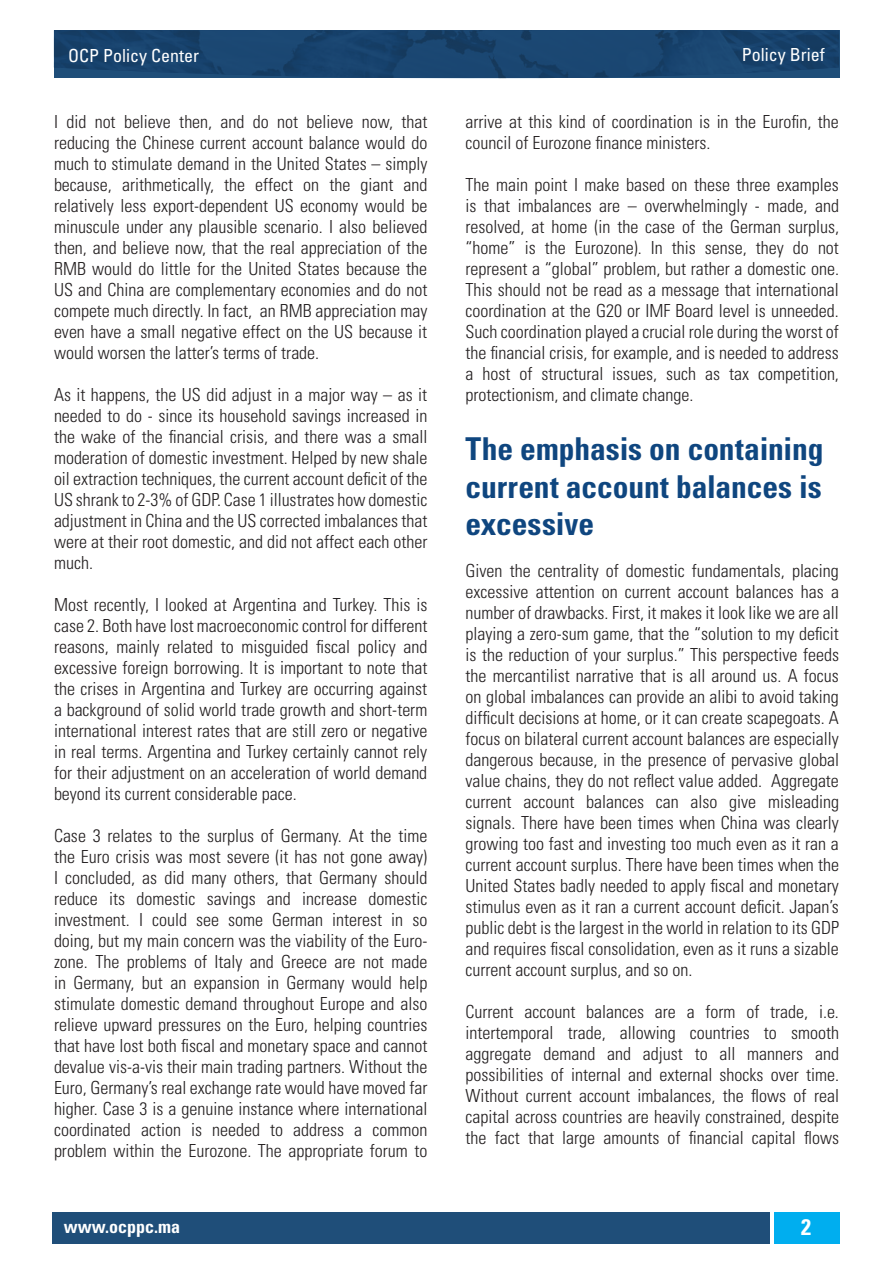
<style>
.page{position:relative;width:893px;height:1263px;background:#fff}
.page>*{position:absolute;margin:0;border:0;box-sizing:border-box;transform-origin:0 0}
.t1{font:700 condensed 31.5px/37.8px "Univers LT Std";letter-spacing:-.005em;color:#0f467f;text-align:justify}
.t2{font:700 condensed 22.5px "Univers LT Std";color:#fff}
.t3{font:300 condensed 18px/21px "Univers LT Std";color:#231f20;text-align:justify}
.t4{font:condensed 18px "Univers LT Std";color:#fff}
.t5{font:700 condensed 18px "Univers LT Std";color:#fff}
</style>
<div class="page">
<div style="left:52px;top:1212px;width:718px;height:31px;background:#1f4e79"></div>
<div style="left:774px;top:1212px;width:65px;height:31px;background:#00aeef"></div>
<img style="left:54px;top:30px;width:785px;height:49px">
<p class="t4" style="left:68px;top:44px;width:133px">OCP Policy Center</p>
<p class="t4" style="left:742px;top:43px;width:84px">Policy Brief</p>
<p class="t3" style="left:54px;top:111px;width:375px">I did not believe then, and do not believe now, that reducing the Chinese current account balance would do much to stimulate demand in the United States – simply because, arithmetically, the effect on the giant and relatively less export-dependent US economy would be minuscule under any plausible scenario. I also believed then, and believe now, that the real appreciation of the RMB would do little for the United States because the US and China are complementary economies and do not compete much directly. In fact, an RMB appreciation may even have a small negative effect on the US because it would worsen the latter’s terms of trade.</p>
<p class="t3" style="left:54px;top:384px;width:375px">As it happens, the US did adjust in a major way – as it needed to do - since its household savings increased in the wake of the financial crisis, and there was a small moderation of domestic investment. Helped by new shale oil extraction techniques, the current account deficit of the US shrank to 2-3% of GDP. Case 1 illustrates how domestic adjustment in China and the US corrected imbalances that were at their root domestic, and did not affect each other much.</p>
<p class="t3" style="left:54px;top:594px;width:375px">Most recently, I looked at Argentina and Turkey. This is case 2. Both have lost macroeconomic control for different reasons, mainly related to misguided fiscal policy and excessive foreign borrowing. It is important to note that the crises in Argentina and Turkey are occurring against a background of solid world trade growth and short-term international interest rates that are still zero or negative in real terms. Argentina and Turkey certainly cannot rely for their adjustment on an acceleration of world demand beyond its current considerable pace.</p>
<p class="t3" style="left:54px;top:825px;width:375px">Case 3 relates to the surplus of Germany. At the time the Euro crisis was most severe (it has not gone away)<br>I concluded, as did many others, that Germany should reduce its domestic savings and increase domestic investment. I could see some German interest in so doing, but my main concern was the viability of the Euro&shy;zone. The problems of Italy and Greece are not made in Germany, but an expansion in Germany would help stimulate domestic demand throughout Europe and also relieve upward pressures on the Euro, helping countries that have lost both fiscal and monetary space and cannot devalue vis-a-vis their main trading partners. Without the Euro, Germany’s real exchange rate would have moved far higher. Case 3 is a genuine instance where international coordinated action is needed to address a common problem within the Eurozone. The appropriate forum to</p>
<p class="t3" style="left:466px;top:111px;width:375px">arrive at this kind of coordination is in the Eurofin, the council of Eurozone finance ministers.</p>
<p class="t3" style="left:466px;top:174px;width:375px">The main point I make based on these three examples is that imbalances are – overwhelmingly - made, and resolved, at home (in the case of the German surplus, “home” is the Eurozone). In this sense, they do not represent a “global” problem, but rather a domestic one.<br>This should not be read as a message that international coordination at the G20 or IMF Board level is unneeded.<br>Such coordination played a crucial role during the worst of the financial crisis, for example, and is needed to address a host of structural issues, such as tax competition, protectionism, and climate change.</p>
<h1 class="t1" style="left:466px;top:429px;width:359px">The emphasis on containing current account balances is excessive</h1>
<p class="t3" style="left:466px;top:560px;width:375px">Given the centrality of domestic fundamentals, placing excessive attention on current account balances has a number of drawbacks. First, it makes it look like we are all playing a zero-sum game, that the “solution to my deficit is the reduction of your surplus.” This perspective feeds the mercantilist narrative that is all around us. A focus on global imbalances can provide an alibi to avoid taking difficult decisions at home, or it can create scapegoats. A focus on bilateral current account balances are especially dangerous because, in the presence of pervasive global value chains, they do not reflect value added. Aggregate current account balances can also give misleading signals. There have been times when China was clearly growing too fast and investing too much even as it ran a current account surplus. There have been times when the United States badly needed to apply fiscal and monetary stimulus even as it ran a current account deficit. Japan’s public debt is the largest in the world in relation to its GDP and requires fiscal consolidation, even as it runs a sizable current account surplus, and so on.</p>
<p class="t3" style="left:466px;top:1001px;width:375px">Current account balances are a form of trade, i.e. intertemporal trade, allowing countries to smooth aggregate demand and adjust to all manners and possibilities of internal and external shocks over time.<br>Without current account imbalances, the flows of real capital across countries are heavily constrained, despite the fact that large amounts of financial capital flows</p>
<p class="t5" style="left:64px;top:1216px;width:118px">www.ocppc.ma</p>
<p class="t2" style="left:801px;top:1214px;width:11px">2</p>
</div>
